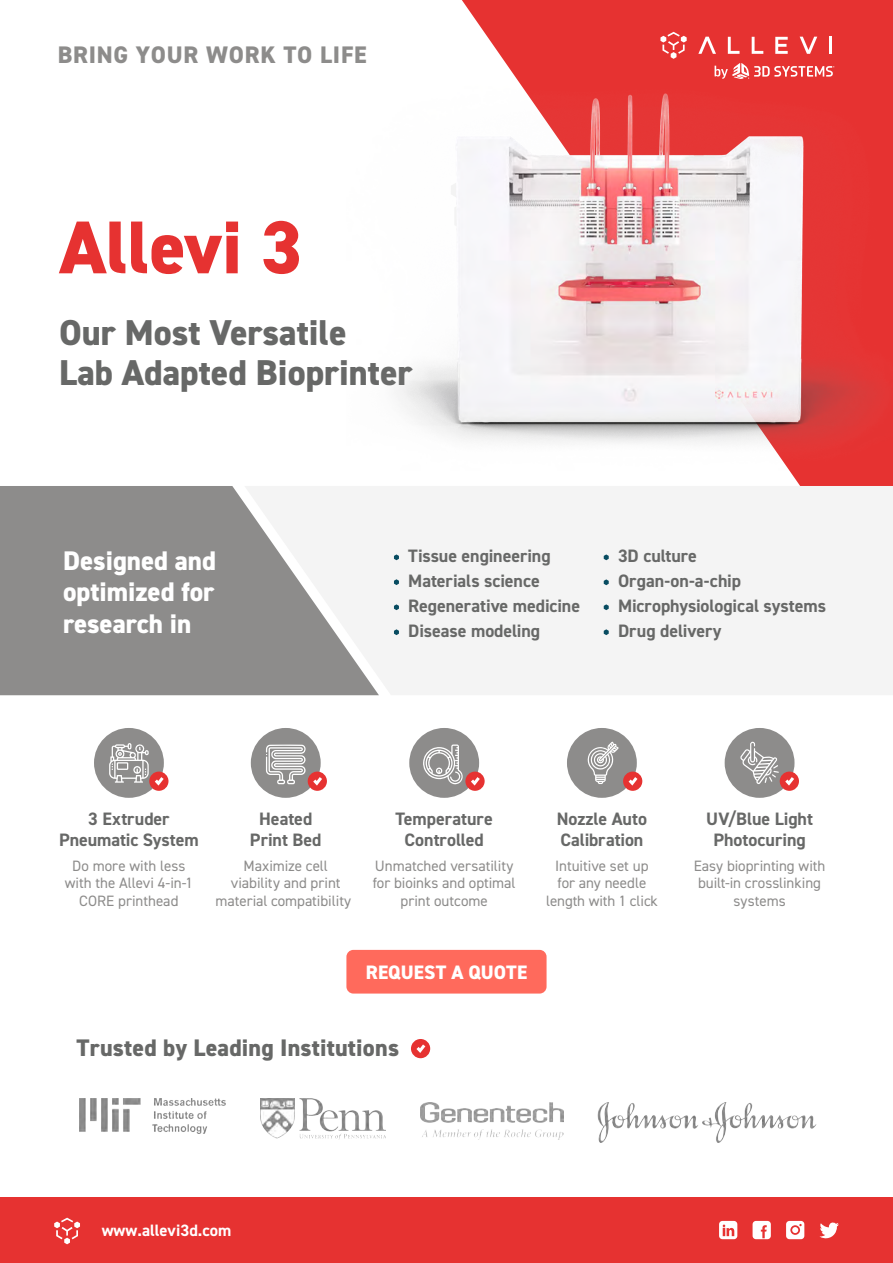
<style>
.page{position:relative;width:893px;height:1263px;background:#fff}
.page>*{position:absolute;margin:0;border:0;box-sizing:border-box;transform-origin:0 0}
.t1{font:800 75px "DIN2014";color:#e63231}
.t2{font:800 36px/40px "DIN2014";color:#676867}
.t3{font:800 27px/31.2px "DIN2014";color:#fff;text-align:justify}
.t4{font:800 24px "DIN2014";letter-spacing:.01em;color:#676867}
.t5{font:800 24px "DIN2014";letter-spacing:.03em;color:#8d8c8b}
.t6{font:800 19.5px "DIN2014";letter-spacing:.005em;color:#fff}
.t7{font:700 18px/24.9px "DIN2014";letter-spacing:-.005em;color:#676867;text-align:center}
.t8{font:700 16.5px "DIN2014";color:#fff}
.t9{font:15px/17.5px "DIN2014";letter-spacing:-.005em;color:#8d8c8b;text-align:center}
</style>
<div class="page">
<svg style="left:462px;top:0;width:431px;height:486px;fill:#e63231"></svg>
<div style="left:346px;top:950px;width:201px;height:43px;background:#ff6a5c;border-radius:7px"></div>
<div style="left:0;top:1197px;width:893px;height:66px;background:#e63231"></div>
<svg style="left:719px;top:1221px;width:18px;height:18px"></svg>
<svg style="left:820px;top:1222px;width:19px;height:16px"></svg>
<svg style="left:753px;top:1221px;width:18px;height:18px"></svg>
<svg style="left:786px;top:1221px;width:18px;height:18px"></svg>
<svg style="left:54px;top:1218px;width:26px;height:26px"></svg>
<div style="left:411px;top:1039px;width:19px;height:19px;background:#e63231;border-radius:50%"></div>
<svg style="left:416px;top:1044px;width:9px;height:9px"></svg>
<img style="left:421px;top:1102px;width:142px;height:37px">
<img style="left:598px;top:1102px;width:218px;height:41px">
<img style="left:80px;top:1099px;width:145px;height:34px">
<img style="left:260px;top:1099px;width:126px;height:40px">
<hr style="left:829px;top:37px;width:3px;height:17px;background:#fff">
<svg style="left:752px;top:37px;width:11px;height:17px"></svg>
<svg style="left:728px;top:37px;width:11px;height:17px"></svg>
<svg style="left:775px;top:37px;width:13px;height:17px"></svg>
<svg style="left:698px;top:37px;width:18px;height:17px"></svg>
<svg style="left:800px;top:37px;width:17px;height:17px"></svg>
<svg style="left:660px;top:32px;width:27px;height:27px"></svg>
<svg style="left:715px;top:63px;width:119px;height:13px"></svg>
<div style="left:379px;top:486px;width:514px;height:209px;background:#f4f4f4"></div>
<svg style="left:0;top:486px;width:379px;height:209px;fill:#8d8c8b"></svg>
<svg style="left:394px;top:554px;width:5px;height:6px"></svg>
<svg style="left:394px;top:579px;width:5px;height:6px"></svg>
<svg style="left:394px;top:604px;width:5px;height:6px"></svg>
<svg style="left:394px;top:629px;width:5px;height:6px"></svg>
<svg style="left:604px;top:554px;width:5px;height:6px"></svg>
<svg style="left:604px;top:579px;width:5px;height:6px"></svg>
<svg style="left:604px;top:604px;width:5px;height:6px"></svg>
<svg style="left:604px;top:629px;width:5px;height:6px"></svg>
<img style="left:395px;top:76px;width:498px;height:394px">
<div style="left:251px;top:728px;width:70px;height:70px;background:#8d8c8b;border-radius:50%"></div>
<svg style="left:266px;top:745px;width:40px;height:39px"></svg>
<div style="left:308px;top:771px;width:19px;height:20px;background:#e63231;border-radius:50%"></div>
<svg style="left:313px;top:777px;width:9px;height:8px"></svg>
<div style="left:567px;top:728px;width:70px;height:70px;background:#8d8c8b;border-radius:50%"></div>
<svg style="left:587px;top:742px;width:31px;height:42px"></svg>
<div style="left:623px;top:771px;width:19px;height:20px;background:#e63231;border-radius:50%"></div>
<svg style="left:629px;top:777px;width:8px;height:8px"></svg>
<div style="left:94px;top:728px;width:70px;height:70px;background:#8d8c8b;border-radius:50%"></div>
<svg style="left:109px;top:743px;width:40px;height:40px"></svg>
<div style="left:149px;top:771px;width:19px;height:20px;background:#e63231;border-radius:50%"></div>
<svg style="left:155px;top:777px;width:9px;height:8px"></svg>
<div style="left:725px;top:728px;width:69px;height:70px;background:#8d8c8b;border-radius:50%"></div>
<svg style="left:740px;top:742px;width:39px;height:42px"></svg>
<div style="left:780px;top:771px;width:19px;height:20px;background:#e63231;border-radius:50%"></div>
<svg style="left:785px;top:777px;width:9px;height:8px"></svg>
<div style="left:409px;top:728px;width:70px;height:70px;background:#8d8c8b;border-radius:50%"></div>
<svg style="left:423px;top:744px;width:40px;height:40px"></svg>
<div style="left:465px;top:771px;width:20px;height:20px;background:#e63231;border-radius:50%"></div>
<svg style="left:471px;top:777px;width:9px;height:8px"></svg>
<h3 class="t5" style="left:58px;top:39px;width:310px">BRING YOUR WORK TO LIFE</h3>
<h1 class="t1" style="left:60px;top:198px;width:245px">Allevi 3</h1>
<h2 class="t2" style="left:59px;top:313px;width:355px">Our Most Versatile<br>Lab Adapted Bioprinter</h2>
<h3 class="t3" style="left:63px;top:545px;width:155px">Designed and optimized for research in</h3>
<p class="t7" style="left:408px;top:543px;width:173px;text-align:left">Tissue engineering<br>Materials science<br>Regenerative medicine<br>Disease modeling</p>
<p class="t7" style="left:618px;top:543px;width:210px;text-align:left">3D culture<br>Organ-on-a-chip<br>Microphysiological systems<br>Drug delivery</p>
<p class="t7" style="left:59px;top:808px;width:141px;line-height:21px">3 Extruder<br>Pneumatic System</p>
<p class="t9" style="left:65px;top:856px;width:130px">Do more with less with the Allevi 4-in-1<br>CORE printhead</p>
<p class="t7" style="left:250px;top:808px;width:73px;line-height:21px">Heated<br>Print Bed</p>
<p class="t9" style="left:216px;top:856px;width:137px">Maximize cell viability and print material compatibility</p>
<p class="t7" style="left:396px;top:808px;width:99px;line-height:21px">Temperature<br>Controlled</p>
<p class="t9" style="left:373px;top:856px;width:144px">Unmatched versatility for bioinks and optimal print outcome</p>
<p class="t7" style="left:557px;top:808px;width:92px;line-height:21px;text-align:left">Nozzle Auto<br>Calibration</p>
<p class="t9" style="left:546px;top:856px;width:113px">Intuitive set up for any needle length with 1 click</p>
<h3 class="t6" style="left:366px;top:959px;width:163px">REQUEST A QUOTE</h3>
<h3 class="t4" style="left:77px;top:1032px;width:324px">Trusted by Leading Institutions</h3>
<p class="t7" style="left:706px;top:808px;width:108px;line-height:21px">UV/Blue Light<br>Photocuring</p>
<p class="t9" style="left:694px;top:856px;width:133px">Easy bioprinting with built-in crosslinking systems</p>
<p class="t8" style="left:102px;top:1219px;width:131px">www.allevi3d.com</p>
</div>
